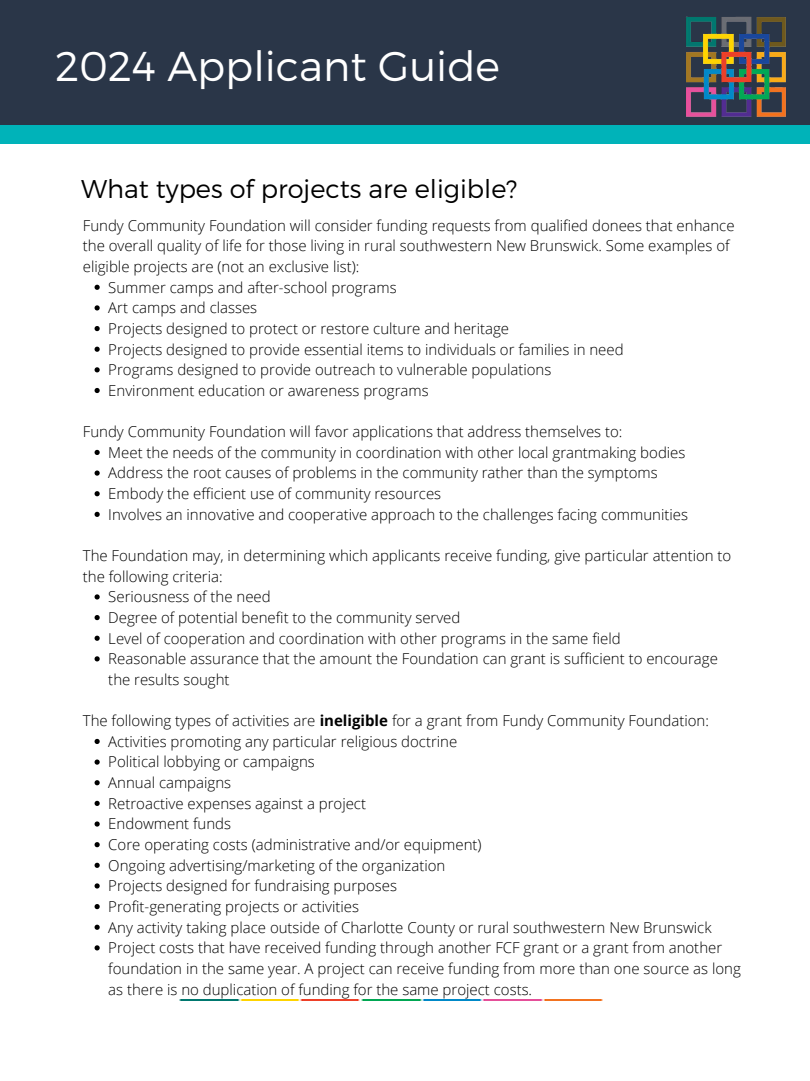
<style>
.page{position:relative;width:810px;height:1081px;background:#fff}
.page>*{position:absolute;margin:0;border:0;box-sizing:border-box;transform-origin:0 0}
.t1{font:300 41.56px "Montserrat";color:#fff}
.t2{font:300 25.62px "Montserrat";color:#000}
.t3{font:300 15px/20.6px "Open Sans";color:#000}
.s1{font-weight:700}
</style>
<div class="page">
<div style="left:0;top:0;width:810px;height:126px;background:#2a3648"></div>
<div style="left:0;top:126px;width:810px;height:17px;background:#00b3b9"></div>
<img style="left:686px;top:16px;width:100px;height:101px">
<hr style="left:682px;top:15px;width:53px;height:2px;background:#2a3648">
<svg style="left:95px;top:284px;width:5px;height:6px"></svg>
<svg style="left:95px;top:305px;width:5px;height:5px"></svg>
<svg style="left:95px;top:326px;width:5px;height:5px"></svg>
<svg style="left:95px;top:346px;width:5px;height:5px"></svg>
<svg style="left:95px;top:367px;width:5px;height:5px"></svg>
<svg style="left:95px;top:388px;width:5px;height:5px"></svg>
<svg style="left:95px;top:449px;width:5px;height:6px"></svg>
<svg style="left:95px;top:470px;width:5px;height:5px"></svg>
<svg style="left:95px;top:491px;width:5px;height:5px"></svg>
<svg style="left:95px;top:511px;width:5px;height:5px"></svg>
<svg style="left:95px;top:594px;width:5px;height:5px"></svg>
<svg style="left:95px;top:615px;width:5px;height:5px"></svg>
<svg style="left:95px;top:635px;width:5px;height:5px"></svg>
<svg style="left:95px;top:656px;width:5px;height:5px"></svg>
<svg style="left:95px;top:738px;width:5px;height:5px"></svg>
<svg style="left:95px;top:759px;width:5px;height:5px"></svg>
<svg style="left:95px;top:780px;width:5px;height:5px"></svg>
<svg style="left:95px;top:800px;width:5px;height:5px"></svg>
<svg style="left:95px;top:821px;width:5px;height:5px"></svg>
<svg style="left:95px;top:842px;width:5px;height:4px"></svg>
<svg style="left:95px;top:862px;width:5px;height:5px"></svg>
<svg style="left:95px;top:883px;width:5px;height:5px"></svg>
<svg style="left:95px;top:904px;width:5px;height:4px"></svg>
<svg style="left:95px;top:924px;width:5px;height:5px"></svg>
<svg style="left:95px;top:945px;width:5px;height:5px"></svg>
<img style="left:179px;top:999px;width:424px;height:1px">
<h1 class="t1" style="left:55px;top:39px;width:446px">2024 Applicant Guide</h1>
<h2 class="t2" style="left:81px;top:172px;width:438px">What types of projects are eligible?</h2>
<p class="t3" style="left:83px;top:214px;width:653px">Fundy Community Foundation will consider funding requests from qualified donees that enhance</p>
<p class="t3" style="left:83px;top:235px;width:648px">the overall quality of life for those living in rural southwestern New Brunswick. Some examples of</p>
<p class="t3" style="left:83px;top:256px;width:278px">eligible projects are (not an exclusive list):</p>
<p class="t3" style="left:108px;top:276px;width:290px">Summer camps and after-school programs</p>
<p class="t3" style="left:108px;top:297px;width:150px">Art camps and classes</p>
<p class="t3" style="left:108px;top:318px;width:402px">Projects designed to protect or restore culture and heritage</p>
<p class="t3" style="left:108px;top:338px;width:517px">Projects designed to provide essential items to individuals or families in need</p>
<p class="t3" style="left:108px;top:359px;width:444px">Programs designed to provide outreach to vulnerable populations</p>
<p class="t3" style="left:108px;top:379px;width:322px">Environment education or awareness programs</p>
<p class="t3" style="left:108px;top:421px;width:581px;text-indent:-25px">Fundy Community Foundation will favor applications that address themselves to:<br>Meet the needs of the community in coordination with other local grantmaking bodies Address the root causes of problems in the community rather than the symptoms Embody the efficient use of community resources<br>Involves an innovative and cooperative approach to the challenges facing communities</p>
<p class="t3" style="left:83px;top:544px;width:650px">The Foundation may, in determining which applicants receive funding, give particular attention to</p>
<p class="t3" style="left:83px;top:565px;width:141px">the following criteria:</p>
<p class="t3" style="left:108px;top:586px;width:164px">Seriousness of the need</p>
<p class="t3" style="left:108px;top:606px;width:354px">Degree of potential benefit to the community served</p>
<p class="t3" style="left:108px;top:627px;width:514px">Level of cooperation and coordination with other programs in the same field</p>
<p class="t3" style="left:108px;top:648px;width:611px">Reasonable assurance that the amount the Foundation can grant is sufficient to encourage</p>
<p class="t3" style="left:108px;top:668px;width:123px">the results sought</p>
<p class="t3" style="left:108px;top:709px;width:634px;text-indent:-25px">The following types of activities are <span class="s1">ineligible</span> for a grant from Fundy Community Foundation:<br>Activities promoting any particular religious doctrine<br>Political lobbying or campaigns<br>Annual campaigns<br>Retroactive expenses against a project<br>Endowment funds<br>Core operating costs (administrative and/or equipment)<br>Ongoing advertising/marketing of the organization<br>Projects designed for fundraising purposes<br>Profit-generating projects or activities<br>Any activity taking place outside of Charlotte County or rural southwestern New Brunswick Project costs that have received funding through another FCF grant or a grant from another foundation in the same year. A project can receive funding from more than one source as long as there is no duplication of funding for the same project costs.</p>
</div>
